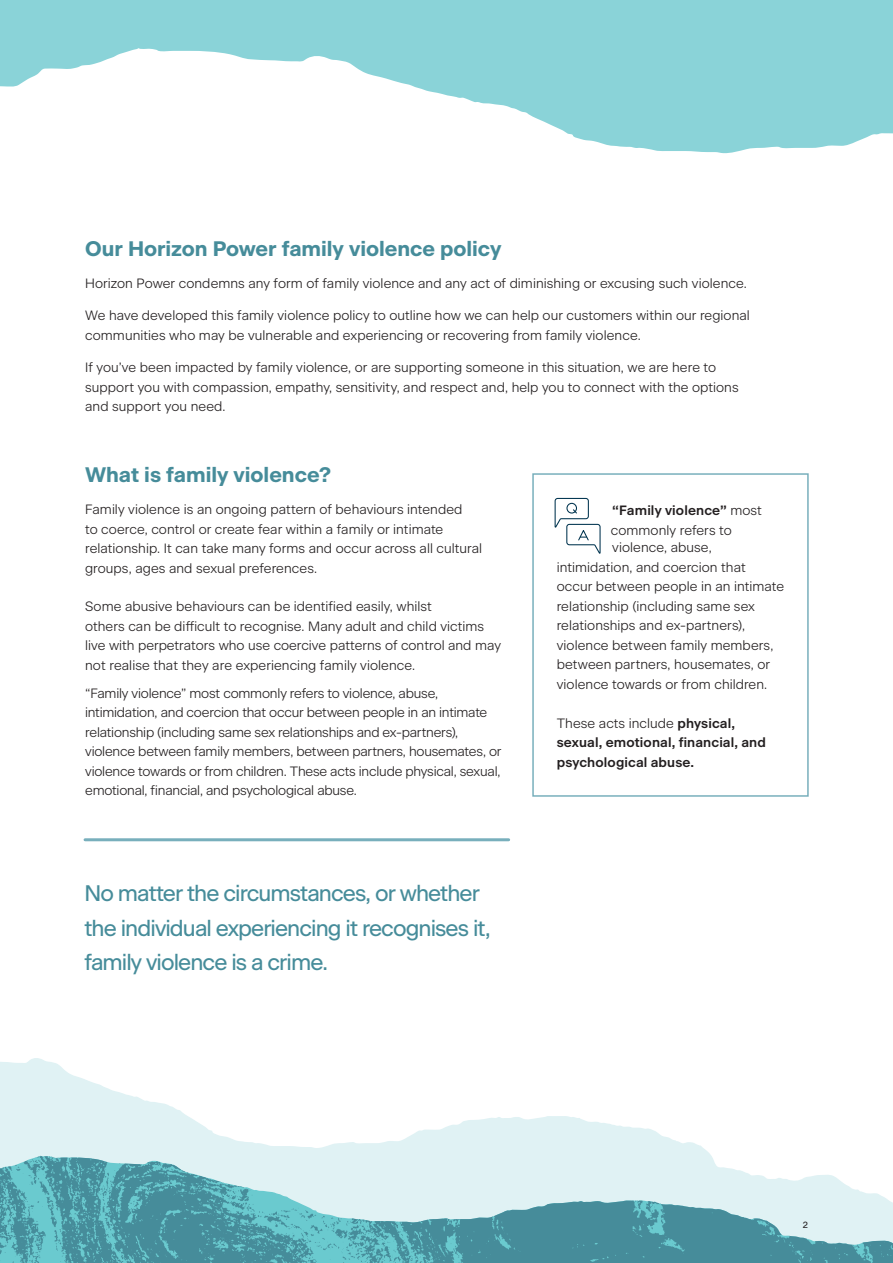
<style>
.page{position:relative;width:893px;height:1263px;background:#8ad3d8}
.page>*{position:absolute;margin:0;border:0;box-sizing:border-box;transform-origin:0 0}
.Subhead{font:22.5px/34.5px "Beausite Classic";letter-spacing:-.04em;color:#468c9a}
.Principle___title{font:700 21px "Beausite Classic";letter-spacing:-.005em;color:#468c9a}
.Core_body{font:300 13.5px/19.5px "Beausite Classic";letter-spacing:.005em;color:#231f20}
.Core_body-2{font:300 13.5px/19.5px "Beausite Classic";letter-spacing:-.015em;color:#231f20}
.Core_body-3{font:600 13.5px/19.5px "Beausite Classic";letter-spacing:.01em;color:#231f20}
.t1{font:9px "Beausite Classic";color:#231f20}
.s1{font-weight:600}
.s2{font-weight:300}
</style>
<div class="page">
<div style="left:0;top:48px;width:893px;height:1002px;background:#fff"></div>
<svg style="left:0;top:1050px;width:893px;height:106px;fill:#fff"></svg>
<img style="left:0;top:1157px;width:893px;height:106px">
<hr style="left:85px;top:838px;width:424px;height:3px;background:#78afbc">
<div style="left:532px;top:473px;width:277px;height:324px;border:2px solid #78afbc"></div>
<svg style="left:554px;top:498px;width:46px;height:55px"></svg>
<p class="Principle___title" style="left:85px;top:232px;width:418px">Our Horizon Power family violence policy</p>
<p class="Core_body" style="left:85px;top:272px;width:663px">Horizon Power condemns any form of family violence and any act of diminishing or excusing such violence.</p>
<p class="Core_body" style="left:85px;top:305px;width:666px">We have developed this family violence policy to outline how we can help our customers within our regional communities who may be vulnerable and experiencing or recovering from family violence.</p>
<p class="Core_body" style="left:85px;top:357px;width:655px">If you’ve been impacted by family violence, or are supporting someone in this situation, we are here to support you with compassion, empathy, sensitivity, and respect and, help you to connect with the options and support you need.</p>
<p class="Principle___title" style="left:85px;top:458px;width:248px">What is family violence?</p>
<p class="Core_body" style="left:85px;top:498px;width:399px">Family violence is an ongoing pattern of behaviours intended<br>to coerce, control or create fear within a family or intimate relationship. It can take many forms and occur across all cultural groups, ages and sexual preferences.</p>
<p class="Core_body" style="left:85px;top:595px;width:418px">Some abusive behaviours can be identified easily, whilst<br>others can be difficult to recognise. Many adult and child victims live with perpetrators who use coercive patterns of control and may not realise that they are experiencing family violence.</p>
<p class="Core_body-2" style="left:85px;top:682px;width:418px">“Family violence” most commonly refers to violence, abuse, intimidation, and coercion that occur between people in an intimate relationship (including same sex relationships and ex-partners), violence between family members, between partners, housemates, or violence towards or from children. These acts include physical, sexual, emotional, financial, and psychological abuse.</p>
<p class="Subhead" style="left:84px;top:874px;width:408px">No matter the circumstances, or whether the individual experiencing it recognises it, family violence is a crime.</p>
<p class="Core_body" style="left:611px;top:499px;width:153px"><span class="s1">“Family violence”</span> most commonly refers to</p>
<p class="Core_body" style="left:557px;top:536px;width:229px;text-indent:55px">violence, abuse, intimidation, and coercion that occur between people in an intimate relationship (including same sex relationships and ex-partners), violence between family members, between partners, housemates, or violence towards or from children.</p>
<p class="Core_body-3" style="left:557px;top:712px;width:211px"><span class="s2">These acts include</span> physical, sexual, emotional, financial, and psychological abuse.</p>
<p class="t1" style="left:803px;top:1218px;width:7px">2</p>
</div>
